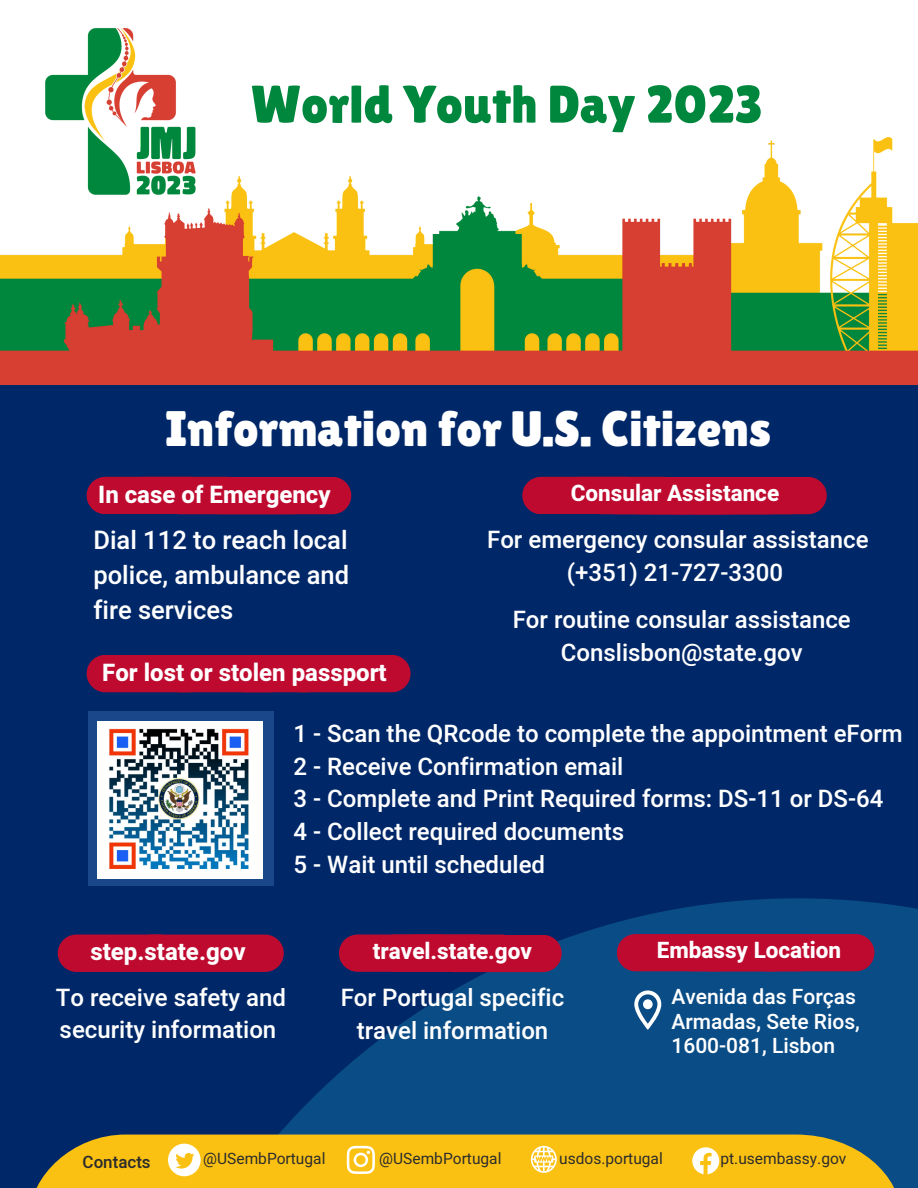
<style>
.page{position:relative;width:918px;height:1188px;background:#fff}
.page>*{position:absolute;margin:0;border:0;box-sizing:border-box;transform-origin:0 0}
.t1{font:52.8px "Lilita One";color:#00873e}
.t2{font:49.8px "Lilita One";color:#fff}
.t3{font:500 25.5px/34.8px "Heebo";color:#fff;text-align:justify}
.t4{font:500 24px/32.7px "Heebo";color:#fff}
.t5{font:800 24px "Heebo";color:#fff}
.t6{font:800 24px "Heebo";color:#fefefd}
.t7{font:800 22.5px "Heebo";color:#fff}
.t8{font:500 21px/24.8px "Heebo";color:#fff}
.t9{font:500 16.95px "Heebo";color:#2c2c2c}
.t10{font:15.45px "Heebo";color:#2c2c2c}
</style>
<div class="page">
<img style="left:0;top:137px;width:918px;height:248px">
<div style="left:0;top:385px;width:918px;height:803px;background:#002868"></div>
<svg style="left:109px;top:898px;width:809px;height:290px;fill:#0a4c86"></svg>
<svg style="left:634px;top:990px;width:27px;height:40px"></svg>
<div style="left:87px;top:655px;width:324px;height:37px;background:#bf0a30"></div>
<div style="left:617px;top:934px;width:257px;height:37px;background:#bf0a30"></div>
<div style="left:89px;top:711px;width:184px;height:175px;background:#1a4789"></div>
<div style="left:97px;top:721px;width:166px;height:157px;background:#fefefd"></div>
<img style="left:109px;top:728px;width:140px;height:142px">
<div style="left:87px;top:477px;width:264px;height:37px;background:#bf0a30"></div>
<div style="left:58px;top:935px;width:226px;height:37px;background:#bf0a30"></div>
<div style="left:30px;top:1135px;width:871px;height:53px;background:#fbc112"></div>
<svg style="left:168px;top:1144px;width:33px;height:32px"></svg>
<svg style="left:692px;top:1147px;width:27px;height:27px"></svg>
<svg style="left:347px;top:1146px;width:28px;height:28px"></svg>
<svg style="left:531px;top:1146px;width:26px;height:27px"></svg>
<div style="left:522px;top:477px;width:305px;height:37px;background:#bf0a30"></div>
<img style="left:13px;top:28px;width:214px;height:190px">
<div style="left:339px;top:935px;width:223px;height:37px;background:#bf0a30"></div>
<p class="t1" style="left:251px;top:74px;width:514px">World Youth Day 2023</p>
<p class="t2" style="left:166px;top:400px;width:607px">Information for U.S. Citizens</p>
<p class="t5" style="left:98px;top:478px;width:234px">In case of Emergency</p>
<p class="t7" style="left:571px;top:478px;width:210px">Consular Assistance</p>
<p class="t3" style="left:93px;top:524px;width:257px">Dial 112 to reach local police, ambulance and fire services</p>
<p class="t4" style="left:487px;top:525px;width:383px">For emergency consular assistance</p>
<p class="t4" style="left:567px;top:557px;width:218px">(+351) 21-727-3300</p>
<p class="t4" style="left:513px;top:604px;width:340px">For routine consular assistance</p>
<p class="t4" style="left:561px;top:637px;width:243px">Conslisbon@state.gov</p>
<p class="t5" style="left:102px;top:655px;width:286px">For lost or stolen passport</p>
<p class="t4" style="left:294px;top:718px;width:611px">1 - Scan the QRcode to complete the appointment eForm</p>
<p class="t4" style="left:294px;top:751px;width:331px">2 - Receive Confirmation email</p>
<p class="t4" style="left:294px;top:783px;width:591px">3 - Complete and Print Required forms: DS-11 or DS-64</p>
<p class="t4" style="left:294px;top:816px;width:332px">4 - Collect required documents</p>
<p class="t4" style="left:294px;top:849px;width:253px">5 - Wait until scheduled</p>
<p class="t6" style="left:90px;top:935px;width:157px">step.state.gov</p>
<p class="t4" style="left:56px;top:982px;width:232px">To receive safety and security information</p>
<p class="t7" style="left:373px;top:935px;width:161px">travel.state.gov</p>
<p class="t4" style="left:341px;top:982px;width:225px;text-align:center">For Portugal specific travel information</p>
<p class="t7" style="left:657px;top:935px;width:186px">Embassy Location</p>
<p class="t8" style="left:671px;top:985px;width:190px">Avenida das Forças<br>Armadas, Sete Rios,</p>
<p class="t8" style="left:671px;top:1034px;width:165px">1600-081, Lisbon</p>
<p class="t9" style="left:83px;top:1150px;width:70px">Contacts</p>
<p class="t10" style="left:203px;top:1148px;width:124px">@USembPortugal</p>
<p class="t10" style="left:379px;top:1148px;width:124px">@USembPortugal</p>
<p class="t10" style="left:559px;top:1148px;width:105px">usdos.portugal</p>
<p class="t10" style="left:721px;top:1148px;width:127px">pt.usembassy.gov</p>
</div>
